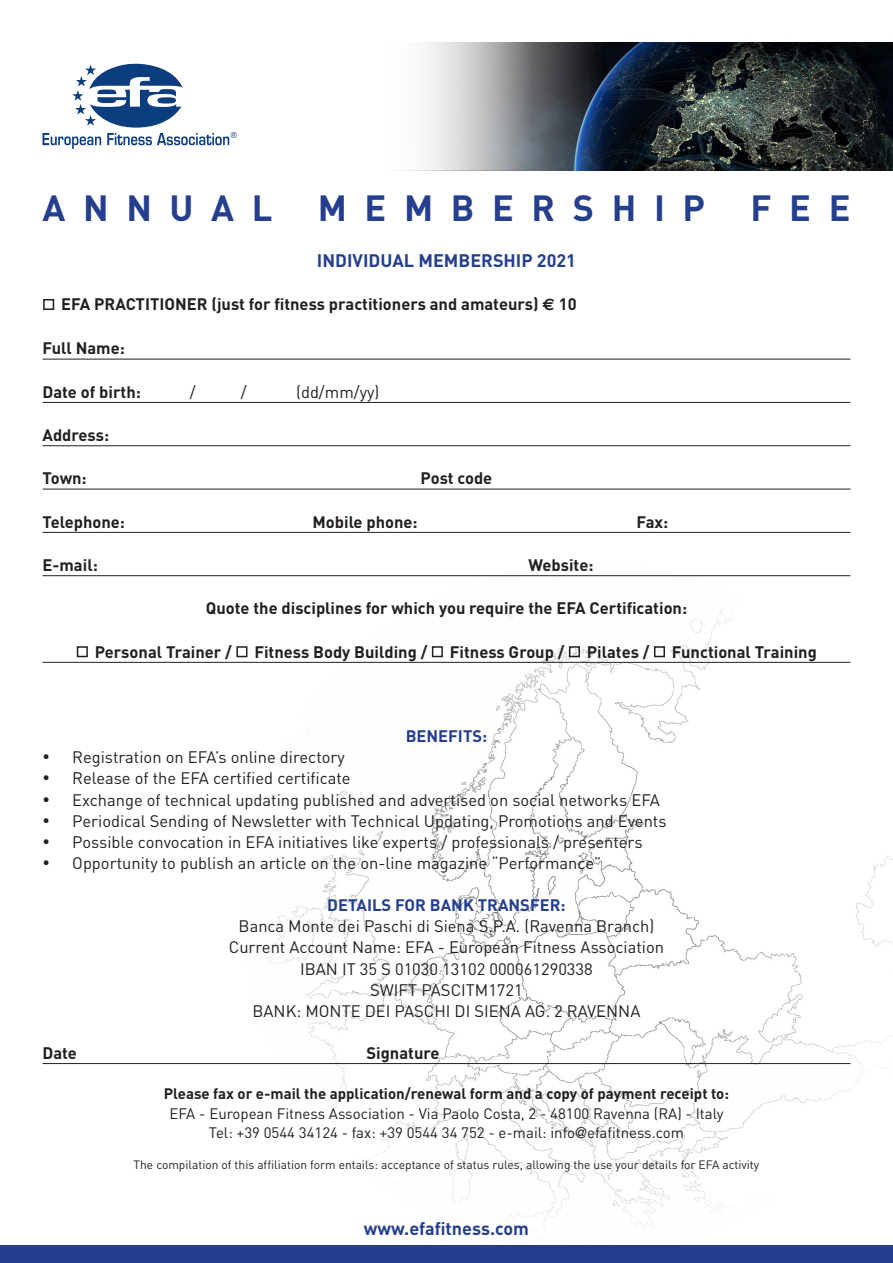
<style>
.page{position:relative;width:893px;height:1263px;background:#fff}
.page>*{position:absolute;margin:0;border:0;box-sizing:border-box;transform-origin:0 0}
.t1{font:700 36px "DIN";letter-spacing:.49em;color:#253f8e}
.t2{font:700 18px "DIN";color:#253f8e}
.t3{font:16.5px/21.1px "DIN";color:#231f20;text-align:center}
.t4{font:700 16.5px "DIN";color:#231f20}
.t5{font:700 16.5px "DIN";color:#253f8e}
.t6{font:15px/19.4px "DIN";color:#231f20;text-align:center}
.t7{font:700 15px "DIN";color:#231f20}
.t8{font:12px "DIN";color:#231f20}
.t9{font:8.4px "Helvetica";color:#0c3d7f}
.s1{font-family:"Euro Sans"}
.s2{font-family:"Helvetica Neue LT Std"}
</style>
<div class="page">
<svg style="left:43px;top:64px;width:186px;height:85px"></svg>
<img style="left:531px;top:43px;width:362px;height:127px">
<img style="left:182px;top:575px;width:711px;height:671px">
<hr style="left:43px;top:359px;width:807px;height:1px;background:#231f20">
<hr style="left:43px;top:402px;width:807px;height:1px;background:#231f20">
<hr style="left:43px;top:445px;width:807px;height:1px;background:#231f20">
<hr style="left:43px;top:489px;width:807px;height:1px;background:#231f20">
<hr style="left:43px;top:532px;width:807px;height:1px;background:#231f20">
<hr style="left:43px;top:575px;width:807px;height:1px;background:#231f20">
<hr style="left:43px;top:662px;width:807px;height:1px;background:#231f20">
<hr style="left:43px;top:1063px;width:807px;height:1px;background:#231f20">
<div style="left:43px;top:299px;width:11px;height:11px;border:2px solid #231f20"></div>
<div style="left:77px;top:646px;width:11px;height:11px;border:2px solid #231f20"></div>
<div style="left:236px;top:646px;width:11px;height:11px;border:2px solid #231f20"></div>
<div style="left:432px;top:646px;width:11px;height:11px;border:2px solid #231f20"></div>
<div style="left:569px;top:646px;width:11px;height:11px;border:2px solid #231f20"></div>
<div style="left:654px;top:646px;width:11px;height:11px;border:2px solid #231f20"></div>
<div style="left:0;top:1246px;width:893px;height:17px;background:#253f8e"></div>
<svg style="left:427px;top:43px;width:104px;height:127px;background:#bebfc1"></svg>
<p class="t9" style="left:231px;top:129px;width:8px">®</p>
<h1 class="t1" style="left:43px;top:185px;width:232px">ANNUAL</h1>
<h1 class="t1" style="left:318px;top:185px;width:389px">MEMBERSHIP</h1>
<h1 class="t1" style="left:750px;top:185px;width:102px">FEE</h1>
<p class="t2" style="left:317px;top:249px;width:261px">INDIVIDUAL MEMBERSHIP 2021</p>
<p class="t4" style="left:61px;top:294px;width:517px">EFA PRACTITIONER (just for fitness practitioners and amateurs) <span class="s1">E</span> 10</p>
<p class="t4" style="left:43px;top:338px;width:84px">Full Name:</p>
<p class="t4" style="left:43px;top:381px;width:100px">Date of birth:</p>
<p class="t3" style="left:190px;top:381px;width:7px">/</p>
<p class="t3" style="left:241px;top:381px;width:7px">/</p>
<p class="t3" style="left:296px;top:381px;width:85px">(dd/mm/yy)</p>
<p class="t4" style="left:43px;top:424px;width:68px">Address:</p>
<p class="t4" style="left:43px;top:468px;width:46px">Town:</p>
<p class="t4" style="left:421px;top:468px;width:73px">Post code</p>
<p class="t4" style="left:43px;top:511px;width:84px">Telephone:</p>
<p class="t4" style="left:313px;top:511px;width:107px">Mobile phone:</p>
<p class="t4" style="left:637px;top:511px;width:33px">Fax:</p>
<p class="t4" style="left:43px;top:554px;width:57px">E-mail:</p>
<p class="t4" style="left:529px;top:554px;width:66px">Website:</p>
<p class="t4" style="left:206px;top:598px;width:483px">Quote the disciplines for which you require the EFA Certification:</p>
<p class="t4" style="left:95px;top:641px;width:139px">Personal Trainer /</p>
<p class="t4" style="left:254px;top:641px;width:174px">Fitness Body Building /</p>
<p class="t4" style="left:450px;top:641px;width:116px">Fitness Group /</p>
<p class="t4" style="left:587px;top:641px;width:64px">Pilates /</p>
<p class="t4" style="left:672px;top:641px;width:146px">Functional Training</p>
<p class="t5" style="left:406px;top:725px;width:83px">BENEFITS:</p>
<p class="t3" style="left:43px;top:746px;width:304px">• Registration on EFA’s online directory</p>
<p class="t3" style="left:43px;top:768px;width:309px">• Release of the EFA certified certificate</p>
<p class="t3" style="left:43px;top:789px;width:619px">• Exchange of technical updating published and advertised on social networks EFA</p>
<p class="t3" style="left:43px;top:810px;width:626px">• Periodical Sending of Newsletter with Technical Updating, Promotions and Events</p>
<p class="t3" style="left:43px;top:831px;width:602px">• Possible convocation in EFA initiatives like experts / professionals / presenters</p>
<p class="t3" style="left:43px;top:852px;width:560px">• Opportunity to publish an article on the on-line magazine “Performance”</p>
<p class="t5" style="left:327px;top:894px;width:240px">DETAILS FOR BANK TRANSFER:</p>
<p class="t3" style="left:229px;top:915px;width:437px">Banca Monte dei Paschi di Siena S.P.A. (Ravenna Branch)<br>Current Account Name: EFA - European Fitness Association IBAN IT 35 S 01030 13102 000061290338<br>SWIFT PASCITM1721<br>BANK: MONTE DEI PASCHI DI SIENA AG. 2 RAVENNA</p>
<p class="t4" style="left:43px;top:1042px;width:36px">Date</p>
<p class="t4" style="left:366px;top:1042px;width:75px">Signature</p>
<p class="t7" style="left:164px;top:1084px;width:567px">Please fax or e-mail the application/renewal form and a copy of payment receipt to:</p>
<p class="t6" style="left:169px;top:1103px;width:555px">EFA - European Fitness Association - Via Paolo Costa, 2 - 48100 Ravenna (RA) - Italy<br>Tel: +39 0544 34124 - fax: +39 0544 34 752 - e-mail: info<span class="s2">@</span>efafitness.com</p>
<p class="t8" style="left:134px;top:1157px;width:627px">The compilation of this affiliation form entails: acceptance of status rules, allowing the use your details for EFA activity</p>
<p class="t2" style="left:364px;top:1217px;width:167px">www.efafitness.com</p>
</div>
